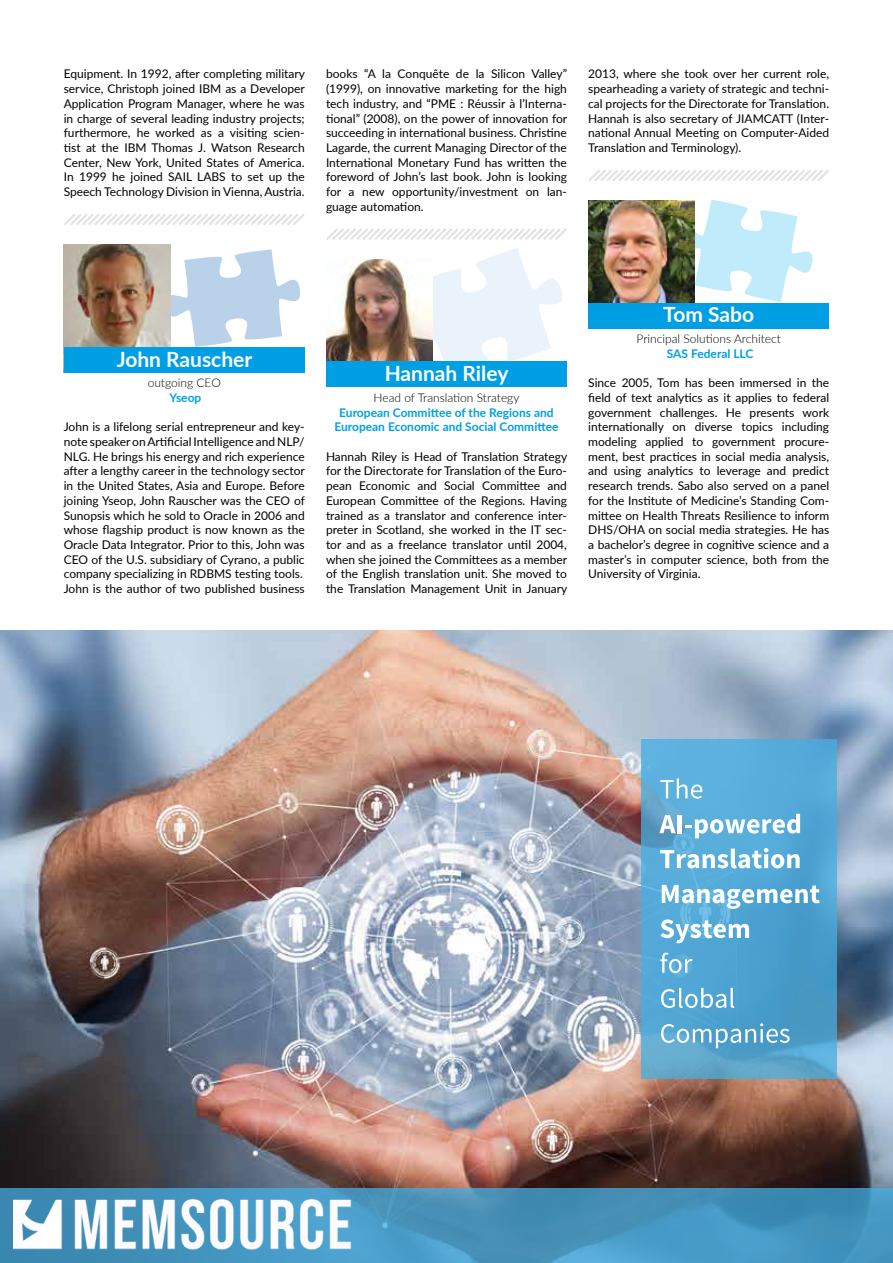
<style>
.page{position:relative;width:893px;height:1263px;background:#fff}
.page>*{position:absolute;margin:0;border:0;box-sizing:border-box;transform-origin:0 0}
.t1{font:700 21px "Lato";color:#fff}
.t2{font:12px/14.7px "Lato";color:#000;text-align:justify}
.t3{font:700 12px/14.7px "Lato";color:#009fe3;text-align:center}
.t4{font:300 12px "Lato";color:#000}
</style>
<div class="page">
<svg style="left:64px;top:214px;width:240px;height:11px"></svg>
<svg style="left:170px;top:249px;width:130px;height:98px"></svg>
<img style="left:64px;top:245px;width:106px;height:102px">
<div style="left:64px;top:347px;width:241px;height:25px;background:#009fe3"></div>
<svg style="left:326px;top:228px;width:241px;height:134px"></svg>
<img style="left:326px;top:260px;width:106px;height:102px">
<div style="left:326px;top:362px;width:241px;height:25px;background:#009fe3"></div>
<svg style="left:588px;top:170px;width:241px;height:11px"></svg>
<svg style="left:676px;top:200px;width:137px;height:102px"></svg>
<img style="left:588px;top:201px;width:107px;height:102px">
<div style="left:588px;top:303px;width:241px;height:25px;background:#009fe3"></div>
<img style="left:0;top:631px;width:893px;height:557px">
<svg style="left:0;top:1188px;width:893px;height:75px;background:#4593bc"></svg>
<svg style="left:641px;top:739px;width:195px;height:340px;background:#53a6d2"></svg>
<svg style="left:660px;top:778px;width:42px;height:21px"></svg>
<svg style="left:659px;top:815px;width:17px;height:18px"></svg>
<hr style="left:678px;top:815px;width:4px;height:18px;background:#fff">
<svg style="left:685px;top:814px;width:115px;height:24px"></svg>
<svg style="left:660px;top:848px;width:140px;height:20px"></svg>
<svg style="left:662px;top:885px;width:158px;height:24px"></svg>
<svg style="left:660px;top:919px;width:89px;height:24px"></svg>
<svg style="left:660px;top:953px;width:32px;height:20px"></svg>
<svg style="left:661px;top:988px;width:73px;height:20px"></svg>
<svg style="left:661px;top:1023px;width:129px;height:25px;background:#73b3d6"></svg>
<img style="left:14px;top:1189px;width:341px;height:71px">
<p class="t2" style="left:64px;top:66px;width:243px">Equipment. In 1992, after completing military service, Christoph joined IBM as a Developer Application Program Manager, where he was in charge of several leading industry projects; furthermore, he worked as a visiting scien&shy;tist at the IBM Thomas J. Watson Research Center, New York, United States of America.<br>In 1999 he joined SAIL LABS to set up the Speech Technology Division in Vienna, Austria.</p>
<p class="t2" style="left:326px;top:66px;width:243px">books “A la Conquête de la Silicon Valley” (1999), on innovative marketing for the high tech industry, and “PME : Réussir à l’Interna&shy;tional” (2008), on the power of innovation for succeeding in international business. Christine Lagarde, the current Managing Director of the International Monetary Fund has written the foreword of John’s last book. John is looking for a new opportunity/investment on lan&shy;guage automation.</p>
<p class="t2" style="left:588px;top:66px;width:242px">2013, where she took over her current role, spearheading a variety of strategic and techni&shy;cal projects for the Directorate for Translation.<br>Hannah is also secretary of JIAMCATT (Inter&shy;national Annual Meeting on Computer-Aided Translation and Terminology).</p>
<h1 class="t1" style="left:117px;top:343px;width:137px">John Rauscher</h1>
<p class="t4" style="left:148px;top:375px;width:75px">outgoing CEO</p>
<p class="t3" style="left:170px;top:390px;width:33px">Yseop</p>
<p class="t2" style="left:64px;top:419px;width:243px;text-align:left">John is a lifelong serial entrepreneur and key&shy;note speaker on Artificial Intelligence and NLP/ NLG. He brings his energy and rich experience after a lengthy career in the technology sector in the United States, Asia and Europe. Before joining Yseop, John Rauscher was the CEO of Sunopsis which he sold to Oracle in 2006 and whose flagship product is now known as the Oracle Data Integrator. Prior to this, John was CEO of the U.S. subsidiary of Cyrano, a public company specializing in RDBMS testing tools.<br>John is the author of two published business</p>
<h1 class="t1" style="left:385px;top:358px;width:125px">Hannah Riley</h1>
<p class="t4" style="left:374px;top:389px;width:147px">Head of Translation Strategy</p>
<p class="t3" style="left:334px;top:404px;width:226px">European Committee of the Regions and<br>European Economic and Social Committee</p>
<p class="t2" style="left:326px;top:448px;width:243px">Hannah Riley is Head of Translation Strategy for the Directorate for Translation of the Euro&shy;pean Economic and Social Committee and European Committee of the Regions. Having trained as a translator and conference inter&shy;preter in Scotland, she worked in the IT sec&shy;tor and as a freelance translator until 2004, when she joined the Committees as a member of the English translation unit. She moved to the Translation Management Unit in January</p>
<h1 class="t1" style="left:663px;top:299px;width:92px">Tom Sabo</h1>
<p class="t4" style="left:637px;top:330px;width:146px">Principal Solutions Architect</p>
<p class="t3" style="left:667px;top:346px;width:88px">SAS Federal LLC</p>
<p class="t2" style="left:588px;top:375px;width:242px">Since 2005, Tom has been immersed in the field of text analytics as it applies to federal government challenges. He presents work internationally on diverse topics including modeling applied to government procure&shy;ment, best practices in social media analysis, and using analytics to leverage and predict research trends. Sabo also served on a panel for the Institute of Medicine’s Standing Com&shy;mittee on Health Threats Resilience to inform DHS/OHA on social media strategies. He has a bachelor’s degree in cognitive science and a master’s in computer science, both from the University of Virginia.</p>
</div>
